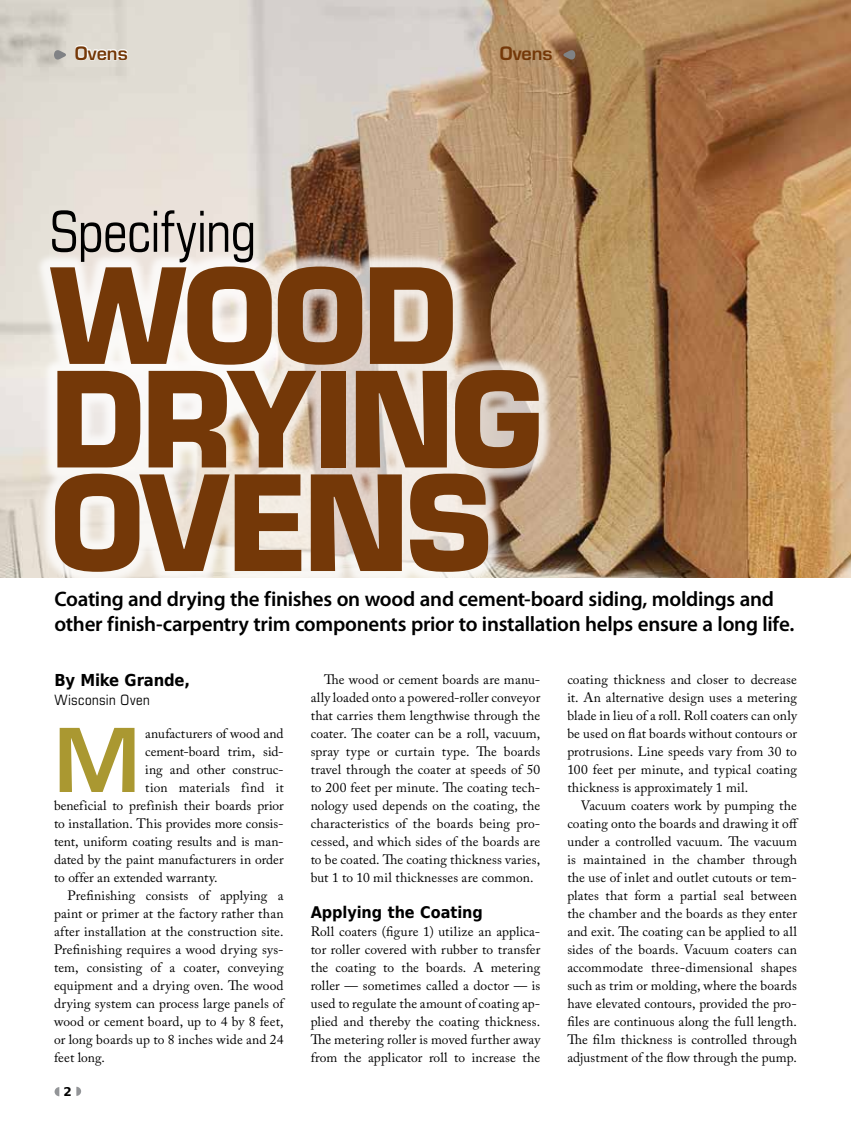
<style>
.page{position:relative;width:851px;height:1134px;background:#fff}
.page>*{position:absolute;margin:0;border:0;box-sizing:border-box;transform-origin:0 0}
.t1{font:700 128.85px/103.5px "Eurostile";letter-spacing:-.025em;color:#743808;scale:.94 1}
.t2{font:600 85.5px "Eurostile";color:#aa9831}
.t3{font:condensed 56.7px "Eurostile";letter-spacing:-.015em;color:#000;scale:.94 1}
.t4{font:600 21px/25.5px "Myriad Pro";letter-spacing:-.015em;color:#000}
.t5{font:600 18px "Eurostile";color:#743808}
.t6{font:700 16.5px "DejaVu Sans Condensed";letter-spacing:-.015em;color:#000}
.t7{font:700 16.2px "DejaVu Sans Condensed";letter-spacing:-.005em;color:#000}
.t8{font:condensed 14.25px "Eurostile";letter-spacing:.025em;color:#000}
.t9{font:13.5px/18px "Adobe Caslon Pro";letter-spacing:.01em;color:#000;text-align:justify}
.t10{font:700 12px "DejaVu Sans";color:#000}
</style>
<div class="page">
<img style="left:0;top:0;width:850px;height:578px">
<div style="left:35px;top:251px;width:519px;height:336px;background:#fff;opacity:.75"></div>
<svg style="left:54px;top:50px;width:12px;height:10px"></svg>
<svg style="left:74px;top:44px;width:55px;height:26px"></svg>
<svg style="left:76px;top:1087px;width:5px;height:9px"></svg>
<svg style="left:55px;top:1087px;width:4px;height:9px"></svg>
<svg style="left:563px;top:50px;width:12px;height:10px"></svg>
<h3 class="t5" style="left:75px;top:42px;width:54px">Ovens</h3>
<h3 class="t3" style="left:50px;top:198px;width:221px">Specifying</h3>
<h3 class="t5" style="left:500px;top:42px;width:54px">Ovens</h3>
<h1 class="t1" style="left:51px;top:265px;width:525px">WOOD<br>DRYING<br>OVENS</h1>
<h3 class="t4" style="left:54px;top:585px;width:741px">Coating and drying the finishes on wood and cement-board siding, moldings and other finish-carpentry trim components prior to installation helps ensure a long life.</h3>
<p class="t6" style="left:54px;top:666px;width:137px">By Mike Grande,</p>
<p class="t8" style="left:54px;top:691px;width:97px">Wisconsin Oven</p>
<h2 class="t2" style="left:54px;top:707px;width:88px">M</h2>
<p class="t9" style="left:145px;top:724px;width:140px">anufacturers of wood and</p>
<p class="t9" style="left:145px;top:742px;width:140px">cement-board trim, sid-</p>
<p class="t9" style="left:145px;top:760px;width:140px">ing and other construc-</p>
<p class="t9" style="left:145px;top:778px;width:140px">tion materials find it</p>
<p class="t9" style="left:54px;top:796px;width:231px">beneficial to prefinish their boards prior</p>
<p class="t9" style="left:54px;top:814px;width:231px">to installation. This provides more consis-</p>
<p class="t9" style="left:54px;top:832px;width:231px">tent, uniform coating results and is man-</p>
<p class="t9" style="left:54px;top:850px;width:231px">dated by the paint manufacturers in order</p>
<p class="t9" style="left:54px;top:868px;width:165px">to offer an extended warranty.</p>
<p class="t9" style="left:67px;top:886px;width:217px">Prefinishing consists of applying a</p>
<p class="t9" style="left:54px;top:904px;width:231px">paint or primer at the factory rather than</p>
<p class="t9" style="left:54px;top:922px;width:231px">after installation at the construction site.</p>
<p class="t9" style="left:54px;top:940px;width:231px">Prefinishing requires a wood drying sys-</p>
<p class="t9" style="left:54px;top:958px;width:231px">tem, consisting of a coater, conveying</p>
<p class="t9" style="left:54px;top:976px;width:231px">equipment and a drying oven. The wood</p>
<p class="t9" style="left:54px;top:994px;width:231px">drying system can process large panels of</p>
<p class="t9" style="left:54px;top:1012px;width:231px">wood or cement board, up to 4 by 8 feet,</p>
<p class="t9" style="left:54px;top:1030px;width:231px">or long boards up to 8 inches wide and 24</p>
<p class="t9" style="left:54px;top:1048px;width:52px">feet long.</p>
<p class="t10" style="left:64px;top:1082px;width:10px">2</p>
<p class="t9" style="left:310px;top:670px;width:231px;text-indent:14px">The wood or cement boards are manu&shy;ally loaded onto a powered-roller conveyor that carries them lengthwise through the coater. The coater can be a roll, vacuum, spray type or curtain type. The boards travel through the coater at speeds of 50 to 200 feet per minute. The coating tech&shy;nology used depends on the coating, the characteristics of the boards being pro&shy;cessed, and which sides of the boards are to be coated. The coating thickness varies, but 1 to 10 mil thicknesses are common.</p>
<p class="t7" style="left:310px;top:899px;width:174px">Applying the Coating</p>
<p class="t9" style="left:310px;top:922px;width:231px">Roll coaters (figure 1) utilize an applica&shy;tor roller covered with rubber to transfer the coating to the boards. A metering roller — sometimes called a doctor — is used to regulate the amount of coating ap&shy;plied and thereby the coating thickness.<br>The metering roller is moved further away from the applicator roll to increase the</p>
<p class="t9" style="left:567px;top:670px;width:231px">coating thickness and closer to decrease it. An alternative design uses a metering blade in lieu of a roll. Roll coaters can only be used on flat boards without contours or protrusions. Line speeds vary from 30 to 100 feet per minute, and typical coating thickness is approximately 1 mil.</p>
<p class="t9" style="left:567px;top:796px;width:233px;text-align:left;text-indent:14px">Vacuum coaters work by pumping the coating onto the boards and drawing it off under a controlled vacuum. The vacuum is maintained in the chamber through the use of inlet and outlet cutouts or tem&shy;plates that form a partial seal between the chamber and the boards as they enter and exit. The coating can be applied to all sides of the boards. Vacuum coaters can accommodate three-dimensional shapes such as trim or molding, where the boards have elevated contours, provided the pro&shy;files are continuous along the full length.<br>The film thickness is controlled through adjustment of the flow through the pump.</p>
</div>
